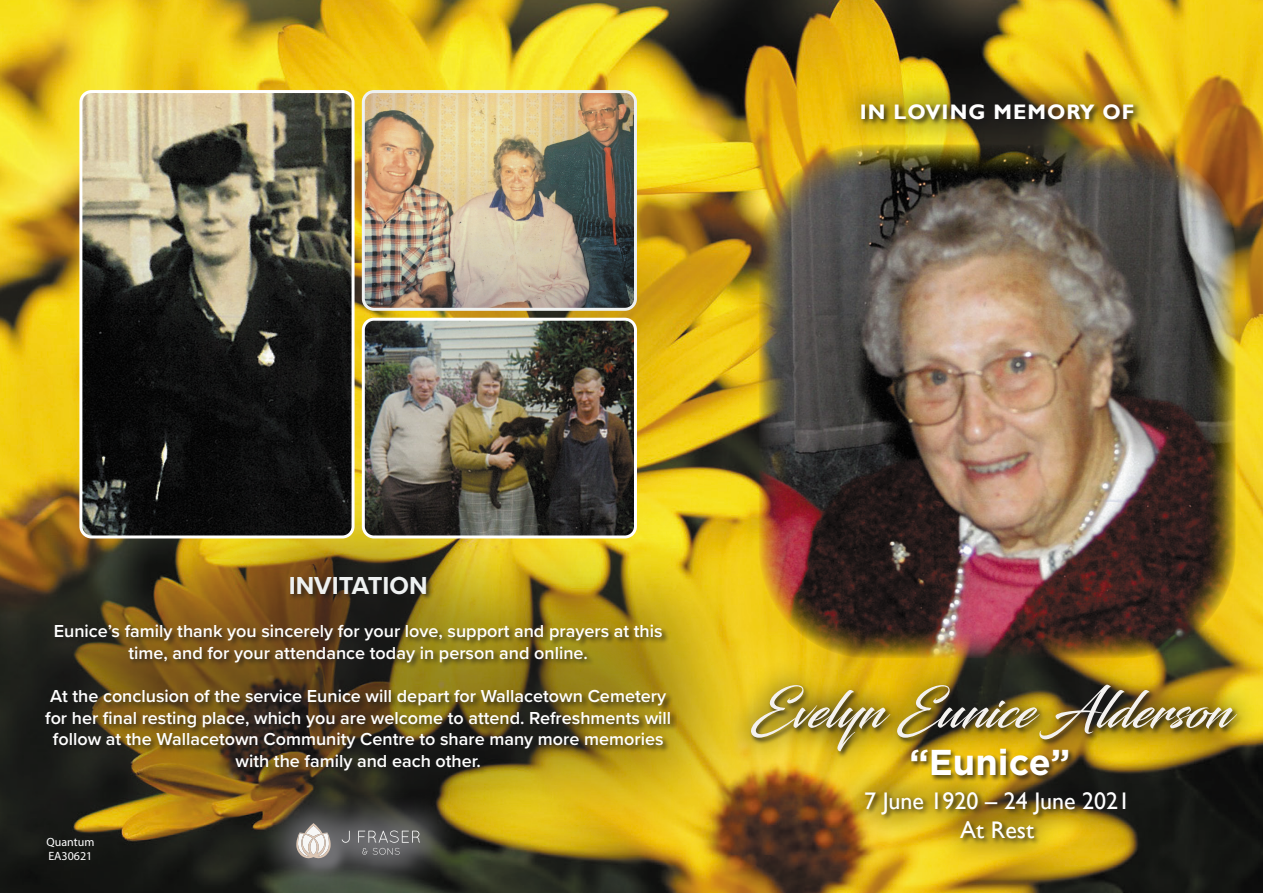
<style>
.page{position:relative;width:1263px;height:893px;background:#fff}
.page>*{position:absolute;margin:0;border:0;box-sizing:border-box;transform-origin:0 0}
.t1{font:51px "Blacksword";color:#f4f2f0}
.t2{font:700 36px "Gotham";color:#fff}
.t3{font:700 25.5px "Proxima Nova";color:#eef1f1}
.t4{font:24px "Gill Sans";color:#fff}
.t5{font:700 21px "Gill Sans";letter-spacing:.05em;color:#fff}
.t6{font:600 18px/21.6px "Proxima Nova";color:#fff;text-align:center}
.t7{font:12px "Myriad Pro";color:#fff}
</style>
<div class="page">
<img style="left:0;top:0;width:1263px;height:893px">
<div style="left:839px;top:765px;width:314px;height:100px;background:#1a191a;opacity:.75"></div>
<div style="left:725px;top:658px;width:537px;height:119px;background:#1a191a;opacity:.75"></div>
<div style="left:834px;top:77px;width:326px;height:70px;background:#1a191a;opacity:.75"></div>
<img style="left:759px;top:144px;width:477px;height:514px">
<div style="left:909px;top:747px;width:167px;height:36px;background:#1a191a;opacity:.75"></div>
<div style="left:0;top:477px;width:767px;height:391px;background:#1a191a;opacity:.44"></div>
<img style="left:363px;top:319px;width:272px;height:218px">
<div style="left:362px;top:318px;width:275px;height:220px;border:3px solid #fff;border-radius:11px"></div>
<img style="left:363px;top:92px;width:272px;height:217px">
<div style="left:362px;top:90px;width:275px;height:221px;border:3px solid #eef1f1;border-radius:11px"></div>
<img style="left:81px;top:92px;width:272px;height:445px">
<div style="left:79px;top:90px;width:276px;height:448px;border:3px solid #fff;border-radius:11px"></div>
<svg style="left:257px;top:785px;width:202px;height:108px;background:#444032"></svg>
<svg style="left:296px;top:823px;width:35px;height:36px"></svg>
<svg style="left:342px;top:831px;width:8px;height:12px"></svg>
<svg style="left:358px;top:830px;width:62px;height:25px;background:#767778"></svg>
<p class="t5" style="left:860px;top:100px;width:276px">IN LOVING MEMORY OF</p>
<p class="t3" style="left:289px;top:567px;width:140px">INVITATION</p>
<p class="t6" style="left:54px;top:620px;width:610px">Eunice’s family thank you sincerely for your love, support and prayers at this time, and for your attendance today in person and online.</p>
<p class="t6" style="left:45px;top:685px;width:628px">At the conclusion of the service Eunice will depart for Wallacetown Cemetery for her final resting place, which you are welcome to attend. Refreshments will follow at the Wallacetown Community Centre to share many more memories with the family and each other.</p>
<p class="t7" style="left:46px;top:834px;width:49px">Quantum</p>
<p class="t7" style="left:48px;top:849px;width:46px">EA30621</p>
<p class="t1" style="left:751px;top:680px;width:482px">Evelyn Eunice Alderson</p>
<p class="t2" style="left:909px;top:741px;width:162px">“Eunice”</p>
<p class="t4" style="left:864px;top:787px;width:268px">7 June 1920 – 24 June 2021</p>
<p class="t4" style="left:960px;top:815px;width:75px">At Rest</p>
</div>
